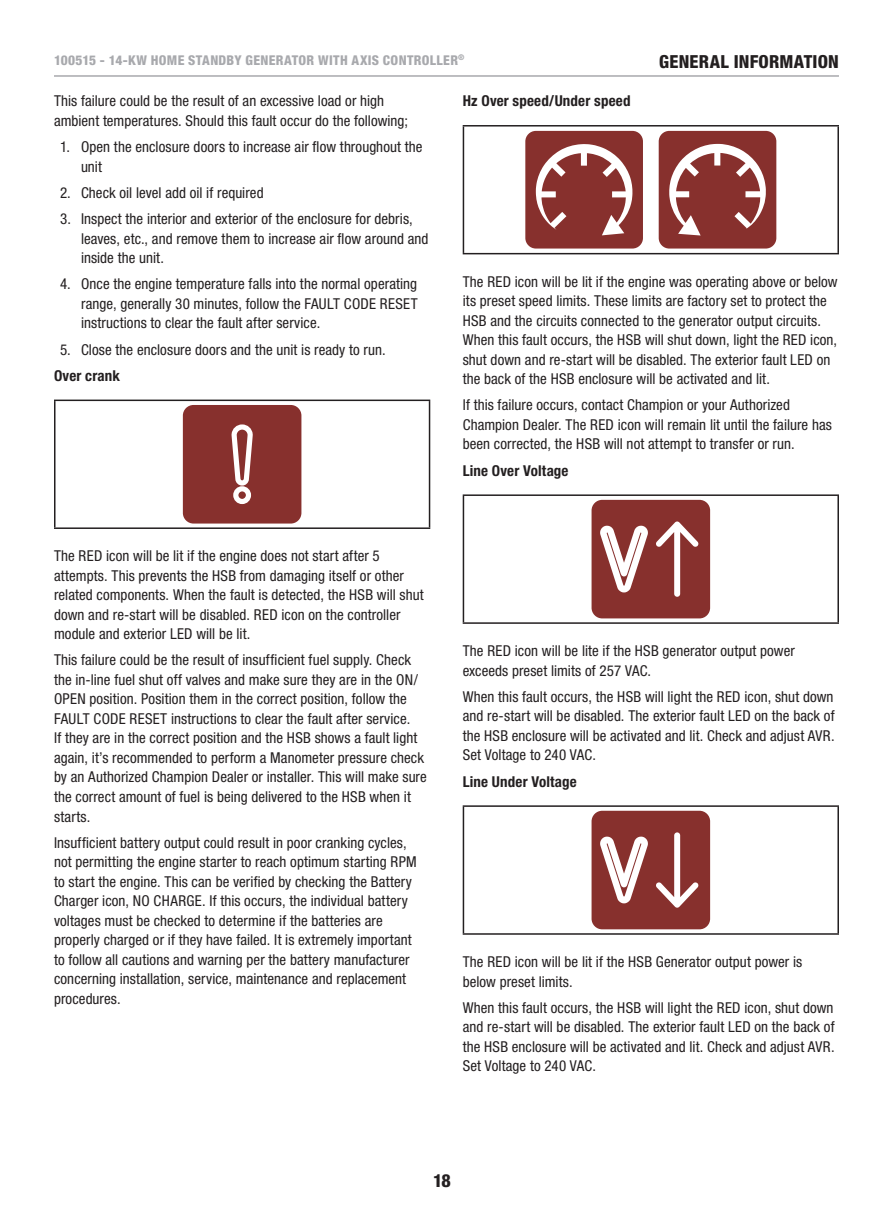
<style>
.page{position:relative;width:893px;height:1212px;background:#fff}
.page>*{position:absolute;margin:0;border:0;box-sizing:border-box;transform-origin:0 0}
.t1{font:800 condensed 18px "Helvetica Neue LT Std";letter-spacing:.01em;color:#231f20}
.t2{font:condensed 15px/19.5px "Helvetica Neue LT Std";letter-spacing:.005em;color:#231f20}
.t3{font:700 condensed 15px "Helvetica Neue LT Std";letter-spacing:.01em;color:#231f20}
.t4{font:800 condensed 13.5px "Helvetica Neue LT Std";letter-spacing:.025em;color:#a8a9ad}
</style>
<div class="page">
<hr style="left:54px;top:75px;width:785px;height:2px;background:#a8a9ad">
<hr style="left:54px;top:400px;width:376px;height:1px;background:#231f20">
<hr style="left:54px;top:401px;width:2px;height:126px;background:#231f20">
<hr style="left:429px;top:401px;width:1px;height:126px;background:#231f20">
<hr style="left:54px;top:527px;width:376px;height:2px;background:#231f20">
<div style="left:181px;top:403px;width:122px;height:122px;background:#87302d;border-radius:12px"></div>
<div style="left:180px;top:402px;width:125px;height:125px;border:3px solid #fff;border-radius:12px"></div>
<svg style="left:231px;top:424px;width:22px;height:64px"></svg>
<div style="left:233px;top:486px;width:18px;height:18px;border:5px solid #fff;border-radius:50%"></div>
<hr style="left:463px;top:125px;width:376px;height:2px;background:#231f20">
<hr style="left:463px;top:127px;width:1px;height:126px;background:#231f20">
<hr style="left:837px;top:127px;width:2px;height:126px;background:#231f20">
<hr style="left:463px;top:253px;width:376px;height:1px;background:#231f20">
<div style="left:524px;top:129px;width:120px;height:121px;background:#87302d;border-radius:12px"></div>
<div style="left:522px;top:128px;width:124px;height:124px;border:3px solid #fff;border-radius:12px"></div>
<svg style="left:536px;top:144px;width:97px;height:91px"></svg>
<div style="left:657px;top:129px;width:121px;height:121px;background:#87302d;border-radius:12px"></div>
<div style="left:656px;top:128px;width:123px;height:124px;border:3px solid #fff;border-radius:12px"></div>
<svg style="left:669px;top:144px;width:97px;height:91px"></svg>
<hr style="left:463px;top:494px;width:376px;height:2px;background:#231f20">
<hr style="left:463px;top:496px;width:1px;height:126px;background:#231f20">
<hr style="left:837px;top:496px;width:2px;height:126px;background:#231f20">
<hr style="left:463px;top:622px;width:376px;height:2px;background:#231f20">
<div style="left:590px;top:498px;width:122px;height:122px;background:#87302d;border-radius:12px"></div>
<div style="left:588px;top:497px;width:125px;height:124px;border:3px solid #fff;border-radius:12px"></div>
<svg style="left:600px;top:521px;width:99px;height:76px"></svg>
<hr style="left:463px;top:805px;width:376px;height:2px;background:#231f20">
<hr style="left:463px;top:807px;width:1px;height:126px;background:#231f20">
<hr style="left:837px;top:807px;width:2px;height:126px;background:#231f20">
<hr style="left:463px;top:933px;width:376px;height:2px;background:#231f20">
<div style="left:590px;top:809px;width:122px;height:122px;background:#87302d;border-radius:12px"></div>
<div style="left:588px;top:808px;width:125px;height:124px;border:3px solid #fff;border-radius:12px"></div>
<svg style="left:600px;top:832px;width:99px;height:76px"></svg>
<p class="t4" style="left:54px;top:52px;width:412px">100515 - 14-KW HOME STANDBY GENERATOR WITH AXIS CONTROLLER<sup>®</sup></p>
<p class="t1" style="left:659px;top:50px;width:21px">GENERAL</p>
<p class="t1" style="left:734px;top:50px;width:36px">INFORMATION</p>
<p class="t2" style="left:54px;top:91px;width:355px">This failure could be the result of an excessive load or high ambient temperatures. Should this fault occur do the following;</p>
<p class="t2" style="left:81px;top:137px;width:343px;text-indent:-21px">1. Open the enclosure doors to increase air flow throughout the unit</p>
<p class="t2" style="left:60px;top:183px;width:205px">2. Check oil level add oil if required</p>
<p class="t2" style="left:81px;top:209px;width:349px;text-indent:-21px">3. Inspect the interior and exterior of the enclosure for debris, leaves, etc., and remove them to increase air flow around and inside the unit.</p>
<p class="t2" style="left:81px;top:274px;width:338px;text-align:justify;text-indent:-21px">4. Once the engine temperature falls into the normal operating range, generally 30 minutes, follow the FAULT CODE RESET instructions to clear the fault after service.</p>
<p class="t2" style="left:60px;top:339px;width:327px">5. Close the enclosure doors and the unit is ready to run.</p>
<p class="t3" style="left:54px;top:366px;width:68px">Over crank</p>
<p class="t2" style="left:54px;top:546px;width:371px">The RED icon will be lit if the engine does not start after 5 attempts. This prevents the HSB from damaging itself or other related components. When the fault is detected, the HSB will shut down and re-start will be disabled. RED icon on the controller module and exterior LED will be lit.</p>
<p class="t2" style="left:54px;top:650px;width:374px">This failure could be the result of insufficient fuel supply. Check the in-line fuel shut off valves and make sure they are in the ON/ OPEN position. Position them in the correct position, follow the FAULT CODE RESET instructions to clear the fault after service.<br>If they are in the correct position and the HSB shows a fault light again, it’s recommended to perform a Manometer pressure check by an Authorized Champion Dealer or installer. This will make sure the correct amount of fuel is being delivered to the HSB when it starts.</p>
<p class="t2" style="left:54px;top:832px;width:364px">Insufficient battery output could result in poor cranking cycles, not permitting the engine starter to reach optimum starting RPM to start the engine. This can be verified by checking the Battery Charger icon, NO CHARGE. If this occurs, the individual battery voltages must be checked to determine if the batteries are properly charged or if they have failed. It is extremely important to follow all cautions and warning per the battery manufacturer concerning installation, service, maintenance and replacement procedures.</p>
<p class="t3" style="left:463px;top:92px;width:169px">Hz Over speed/Under speed</p>
<p class="t2" style="left:463px;top:271px;width:376px">The RED icon will be lit if the engine was operating above or below its preset speed limits. These limits are factory set to protect the HSB and the circuits connected to the generator output circuits.<br>When this fault occurs, the HSB will shut down, light the RED icon, shut down and re-start will be disabled. The exterior fault LED on the back of the HSB enclosure will be activated and lit.</p>
<p class="t2" style="left:463px;top:395px;width:371px">If this failure occurs, contact Champion or your Authorized<br>Champion Dealer. The RED icon will remain lit until the failure has been corrected, the HSB will not attempt to transfer or run.</p>
<p class="t3" style="left:463px;top:461px;width:107px">Line Over Voltage</p>
<p class="t2" style="left:463px;top:641px;width:334px">The RED icon will be lite if the HSB generator output power exceeds preset limits of 257 VAC.</p>
<p class="t2" style="left:463px;top:687px;width:373px;text-align:justify">When this fault occurs, the HSB will light the RED icon, shut down and re-start will be disabled. The exterior fault LED on the back of the HSB enclosure will be activated and lit. Check and adjust AVR.<br>Set Voltage to 240 VAC.</p>
<p class="t3" style="left:463px;top:772px;width:116px">Line Under Voltage</p>
<p class="t2" style="left:463px;top:952px;width:341px">The RED icon will be lit if the HSB Generator output power is below preset limits.</p>
<p class="t2" style="left:463px;top:997px;width:373px;text-align:justify">When this fault occurs, the HSB will light the RED icon, shut down and re-start will be disabled. The exterior fault LED on the back of the HSB enclosure will be activated and lit. Check and adjust AVR.<br>Set Voltage to 240 VAC.</p>
<p class="t1" style="left:433px;top:1169px;width:19px">18</p>
</div>
